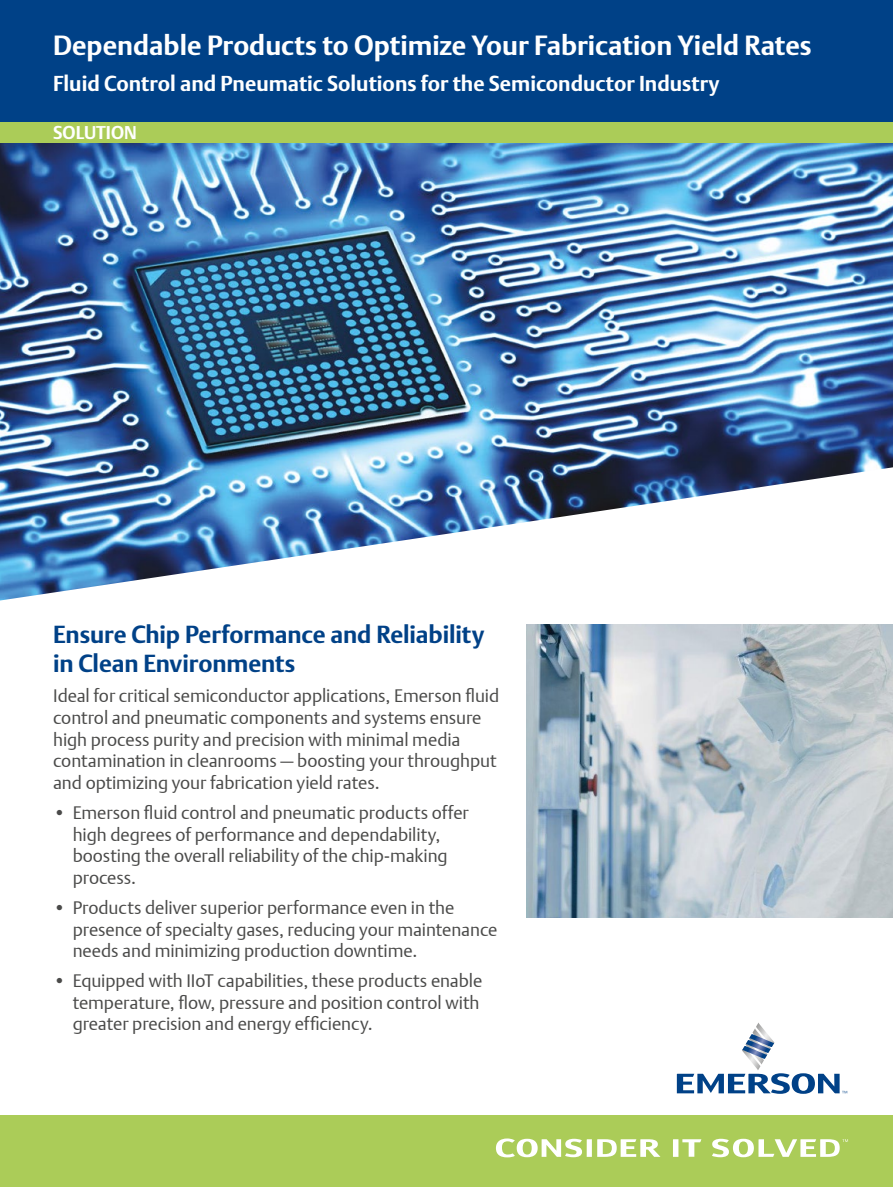
<style>
.page{position:relative;width:893px;height:1187px;background:#fff}
.page>*{position:absolute;margin:0;border:0;box-sizing:border-box;transform-origin:0 0}
.Sub_Header{font:700 27px "DTL Argo T";color:#fff}
.Paragraph_Header{font:700 24px/28.5px "DTL Argo T";letter-spacing:-.005em;color:#004187}
.Sub_Header-2{font:700 21px "DTL Argo T";color:#fff}
.Paragraph_text_page{font:18px/21.6px "DTL Argo T Light";letter-spacing:-.005em;color:#4a4a49}
.t1{font:700 18px "DTL Argo T";color:#fff}
</style>
<div class="page">
<img style="left:0;top:142px;width:893px;height:458px">
<div style="left:0;top:1115px;width:893px;height:71px;background:#abcc58"></div>
<svg style="left:673px;top:1139px;width:28px;height:17px"></svg>
<svg style="left:496px;top:1138px;width:164px;height:19px"></svg>
<svg style="left:712px;top:1138px;width:136px;height:19px"></svg>
<div style="left:0;top:0;width:893px;height:122px;background:#004187"></div>
<div style="left:0;top:122px;width:893px;height:20px;background:#abcc58"></div>
<svg style="left:677px;top:1022px;width:170px;height:71px"></svg>
<img style="left:526px;top:624px;width:367px;height:293px">
<p class="Sub_Header" style="left:53px;top:29px;width:760px">Dependable Products to Optimize Your Fabrication Yield Rates</p>
<p class="Sub_Header-2" style="left:53px;top:71px;width:668px">Fluid Control and Pneumatic Solutions for the Semiconductor Industry</p>
<p class="t1" style="left:53px;top:122px;width:85px">SOLUTION</p>
<p class="Paragraph_Header" style="left:53px;top:620px;width:433px">Ensure Chip Performance and Reliability in Clean Environments</p>
<p class="Paragraph_text_page" style="left:53px;top:685px;width:448px">Ideal for critical semiconductor applications, Emerson fluid control and pneumatic components and systems ensure high process purity and precision with minimal media contamination in cleanrooms — boosting your throughput and optimizing your fabrication yield rates.</p>
<p class="Paragraph_text_page" style="left:73px;top:801px;width:398px;text-indent:-20px">• Emerson fluid control and pneumatic products offer high degrees of performance and dependability, boosting the overall reliability of the chip-making process.</p>
<p class="Paragraph_text_page" style="left:73px;top:896px;width:426px;text-indent:-20px">• Products deliver superior performance even in the presence of specialty gases, reducing your maintenance needs and minimizing production downtime.</p>
<p class="Paragraph_text_page" style="left:73px;top:969px;width:411px;text-indent:-20px">• Equipped with IIoT capabilities, these products enable temperature, flow, pressure and position control with greater precision and energy efficiency.</p>
</div>
